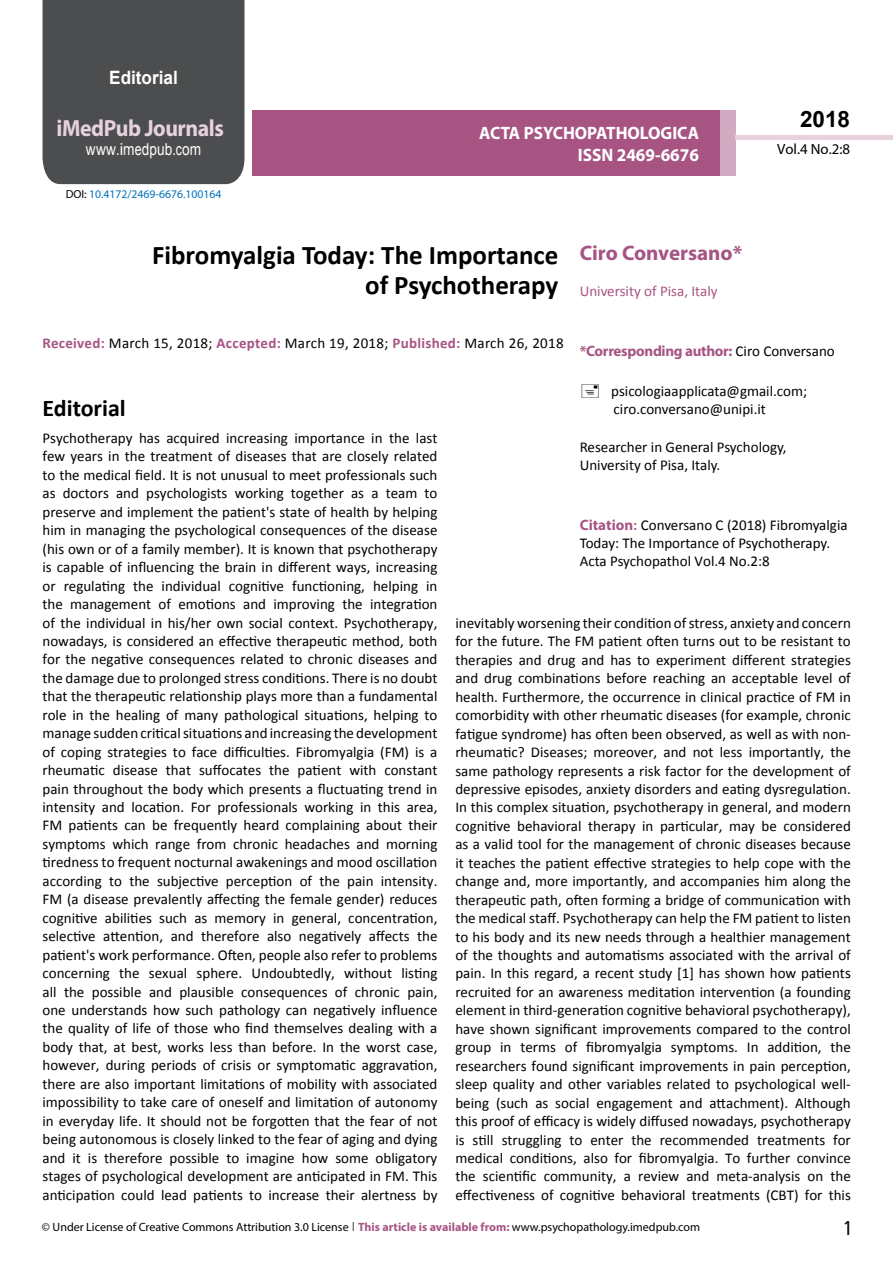
<style>
.page{position:relative;width:893px;height:1263px;background:#fff}
.page>*{position:absolute;margin:0;border:0;box-sizing:border-box;transform-origin:0 0}
.t1{font:700 27px/29.7px "Calibri";color:#000;text-align:right}
.t2{font:25.5px "Tunga";color:#000}
.t3{font:700 24px "Calibri";color:#000}
.t4{font:700 23.4px "Myriad Pro";letter-spacing:-.02em;color:#e6d1dd;scale:.93 1}
.t5{font:700 22.5px "Arial";color:#000}
.t6{font:700 21px "Myriad Pro";color:#a55483}
.t7{font:700 18.45px "Arial";color:#fff;scale:.93 1}
.t8{font:700 18px/21.6px "Myriad Pro";color:#fff;text-align:right;scale:.96 1}
.t9{font:16.5px "Arial";letter-spacing:.01em;color:#fff;scale:.83 1}
.t10{font:15px/18.5px "Calibri";color:#000}
.t11{font:15px "Calibri";letter-spacing:.02em;color:#000}
.t12{font:700 15px "Myriad Pro";letter-spacing:-.02em;color:#a75483}
.t13{font:15px "Calibri";color:#a75483}
.t14{font:14.85px "Myriad Pro";color:#000}
.t15{font:12px "Myriad Pro";color:#000}
.t16{font:11.7px "Myriad Pro";color:#0072bc}
.s1{font-family:"Calibri"}
.s2{color:#000}
.s3{font-weight:700;color:#a75483}
.s4{font-family:"Calibri";font-weight:400;color:#000}
.s5{font-family:"Myriad Pro";font-weight:700;color:#a75483}
.s6{font-family:"Tunga"}
</style>
<div class="page">
<div style="left:252px;top:110px;width:469px;height:66px;background:#a75483"></div>
<div style="left:720px;top:110px;width:16px;height:66px;background:#d2aac1"></div>
<div style="left:43px;top:0;width:201px;height:184px;background:#4c4d4f"></div>
<div style="left:736px;top:135px;width:157px;height:5px;background:#e6d1dd"></div>
<p class="t7" style="left:109px;top:65px;width:75px">Editorial</p>
<h3 class="t4" style="left:57px;top:113px;width:181px">iMedPub Journals</h3>
<p class="t9" style="left:86px;top:139px;width:140px">www<span class="s1">.</span>imedpub<span class="s1">.</span>com</p>
<p class="t16" style="left:66px;top:187px;width:157px"><span class="s2">DOI:</span> 10.4172/2469-6676.100164</p>
<p class="t8" style="left:479px;top:122px;width:230px">ACTA PSYCHOPATHOLOGICA<br>ISSN 2469-6676</p>
<h3 class="t5" style="left:800px;top:104px;width:52px">2018</h3>
<p class="t14" style="left:777px;top:140px;width:75px">Vol.4 No.2:8</p>
<h3 class="t6" style="left:580px;top:239px;width:164px">Ciro Conversano*</h3>
<p class="t13" style="left:580px;top:281px;width:139px">University of Pisa, Italy</p>
<h1 class="t1" style="left:152px;top:240px;width:408px">Fibromyalgia Today: The Importance of Psychotherapy</h1>
<p class="t11" style="left:43px;top:333px;width:523px"><span class="s3">Received:</span> March 15, 2018; <span class="s3">Accepted:</span> March 19, 2018; <span class="s3">Published:</span> March 26, 2018</p>
<p class="t12" style="left:580px;top:342px;width:257px">*Corresponding author: <span class="s4">Ciro Conversano</span></p>
<p class="t10" style="left:611px;top:382px;width:197px;line-height:18px">psicologiaapplicata@gmail.com; ciro.conversano@unipi.it</p>
<p class="t10" style="left:580px;top:439px;width:208px;line-height:17.4px">Researcher in General Psychology,<br>University of Pisa, Italy.</p>
<h3 class="t3" style="left:43px;top:393px;width:85px">Editorial</h3>
<p class="t10" style="left:43px;top:429px;width:396px;text-align:justify">Psychotherapy has acquired increasing importance in the last few years in the treatment of diseases that are closely related to the medical field. It is not unusual to meet professionals such as doctors and psychologists working together as a team to preserve and implement the patient's state of health by helping him in managing the psychological consequences of the disease (his own or of a family member). It is known that psychotherapy is capable of influencing the brain in different ways, increasing or regulating the individual cognitive functioning, helping in the management of emotions and improving the integration of the individual in his/her own social context. Psychotherapy, nowadays, is considered an effective therapeutic method, both for the negative consequences related to chronic diseases and the damage due to prolonged stress conditions. There is no doubt that the therapeutic relationship plays more than a fundamental role in the healing of many pathological situations, helping to manage sudden critical situations and increasing the development of coping strategies to face difficulties. Fibromyalgia (FM) is a rheumatic disease that suffocates the patient with constant pain throughout the body which presents a fluctuating trend in intensity and location. For professionals working in this area, FM patients can be frequently heard complaining about their symptoms which range from chronic headaches and morning tiredness to frequent nocturnal awakenings and mood oscillation according to the subjective perception of the pain intensity.<br>FM (a disease prevalently affecting the female gender) reduces cognitive abilities such as memory in general, concentration, selective attention, and therefore also negatively affects the patient's work performance. Often, people also refer to problems concerning the sexual sphere. Undoubtedly, without listing all the possible and plausible consequences of chronic pain, one understands how such pathology can negatively influence the quality of life of those who find themselves dealing with a body that, at best, works less than before. In the worst case, however, during periods of crisis or symptomatic aggravation, there are also important limitations of mobility with associated impossibility to take care of oneself and limitation of autonomy in everyday life. It should not be forgotten that the fear of not being autonomous is closely linked to the fear of aging and dying and it is therefore possible to imagine how some obligatory stages of psychological development are anticipated in FM. This anticipation could lead patients to increase their alertness by</p>
<p class="t10" style="left:580px;top:516px;width:269px;line-height:18px"><span class="s5">Citation</span><span class="s3">:</span> Conversano C (2018) Fibromyalgia<br>Today: The Importance of Psychotherapy.<br>Acta Psychopathol Vol.4 No.2:8</p>
<p class="t10" style="left:455px;top:614px;width:397px;text-align:justify">inevitably worsening their condition of stress, anxiety and concern for the future. The FM patient often turns out to be resistant to therapies and drug and has to experiment different strategies and drug combinations before reaching an acceptable level of health. Furthermore, the occurrence in clinical practice of FM in comorbidity with other rheumatic diseases (for example, chronic fatigue syndrome) has often been observed, as well as with non&shy;rheumatic? Diseases; moreover, and not less importantly, the same pathology represents a risk factor for the development of depressive episodes, anxiety disorders and eating dysregulation.<br>In this complex situation, psychotherapy in general, and modern cognitive behavioral therapy in particular, may be considered as a valid tool for the management of chronic diseases because it teaches the patient effective strategies to help cope with the change and, more importantly, and accompanies him along the therapeutic path, often forming a bridge of communication with the medical staff. Psychotherapy can help the FM patient to listen to his body and its new needs through a healthier management of the thoughts and automatisms associated with the arrival of pain. In this regard, a recent study [1] has shown how patients recruited for an awareness meditation intervention (a founding element in third-generation cognitive behavioral psychotherapy), have shown significant improvements compared to the control group in terms of fibromyalgia symptoms. In addition, the researchers found significant improvements in pain perception, sleep quality and other variables related to psychological well&shy;being (such as social engagement and attachment). Although this proof of efficacy is widely diffused nowadays, psychotherapy is still struggling to enter the recommended treatments for medical conditions, also for fibromyalgia. To further convince the scientific community, a review and meta-analysis on the effectiveness of cognitive behavioral treatments (CBT) for this</p>
<p class="t15" style="left:42px;top:1220px;width:660px">© Under License of Creative Commons Attribution 3.0 License <span class="s6">|</span> <span class="s3">This article is available from:</span> www.psychopathology.imedpub.com</p>
<h2 class="t2" style="left:844px;top:1211px;width:9px">1</h2>
</div>
